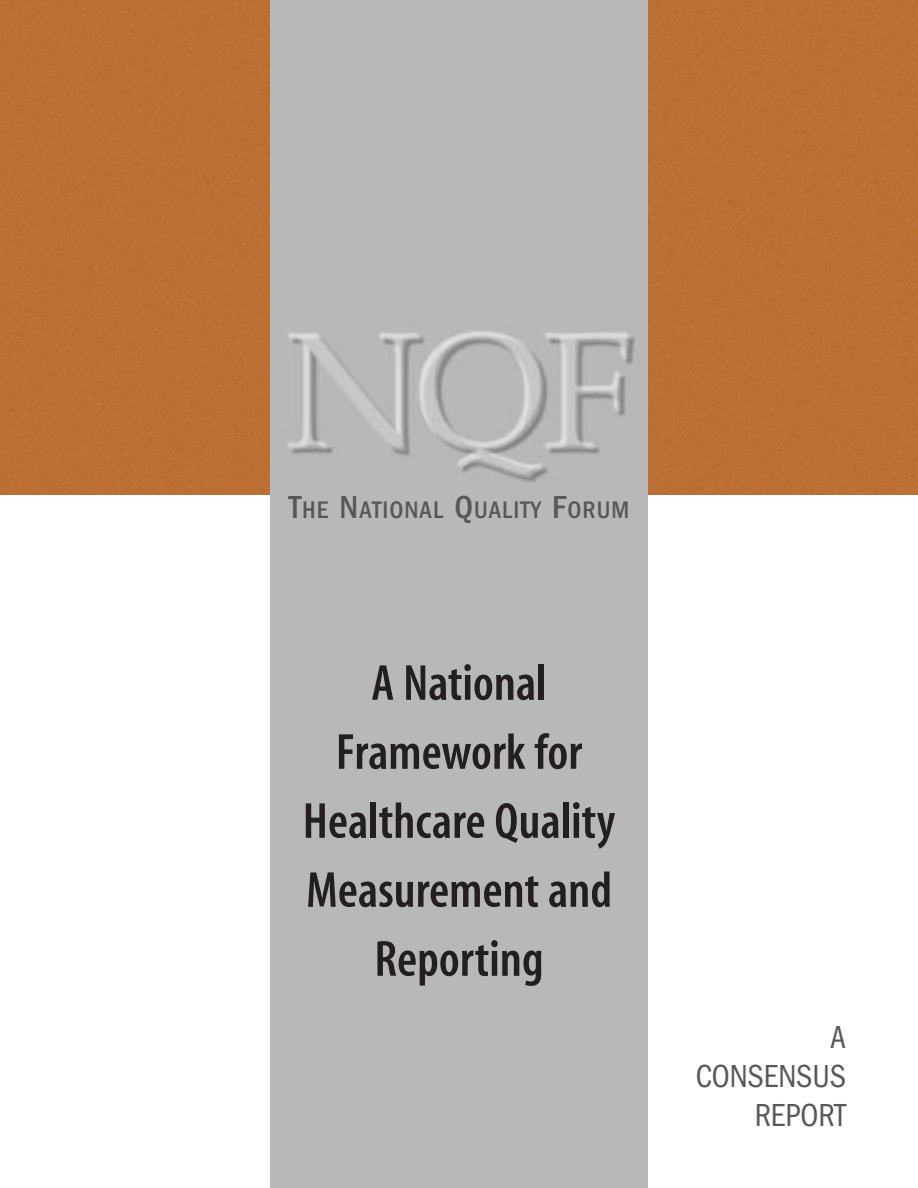
<style>
.page{position:relative;width:918px;height:1188px;background:#fff}
.page>*{position:absolute;margin:0;border:0;box-sizing:border-box;transform-origin:0 0}
.t1{font:51px/69px "Myriad MM.565.300";color:#231f20;text-align:center}
.t2{font:condensed 33px/39px "Franklin Gothic";letter-spacing:-.005em;color:#57585a;text-align:right}
.t3{font:500 condensed 24.75px "Franklin Gothic";letter-spacing:.04em;color:#57585a}
.s1{font-size:33px}
</style>
<div class="page">
<div style="left:0;top:0;width:918px;height:495px;background:#bb6f35"></div>
<div style="left:270px;top:0;width:378px;height:1188px;background:#b8b8b8"></div>
<p class="t3" style="left:289px;top:501px;width:342px"><span class="s1">T</span>HE <span class="s1">N</span>ATIONAL <span class="s1">Q</span>UALITY <span class="s1">F</span>ORUM</p>
<p class="t1" style="left:303px;top:653px;width:314px">A National<br>Framework for<br>Healthcare Quality<br>Measurement and<br>Reporting</p>
<p class="t2" style="left:696px;top:1020px;width:152px">A<br>CONSENSUS<br>REPORT</p>
</div>
